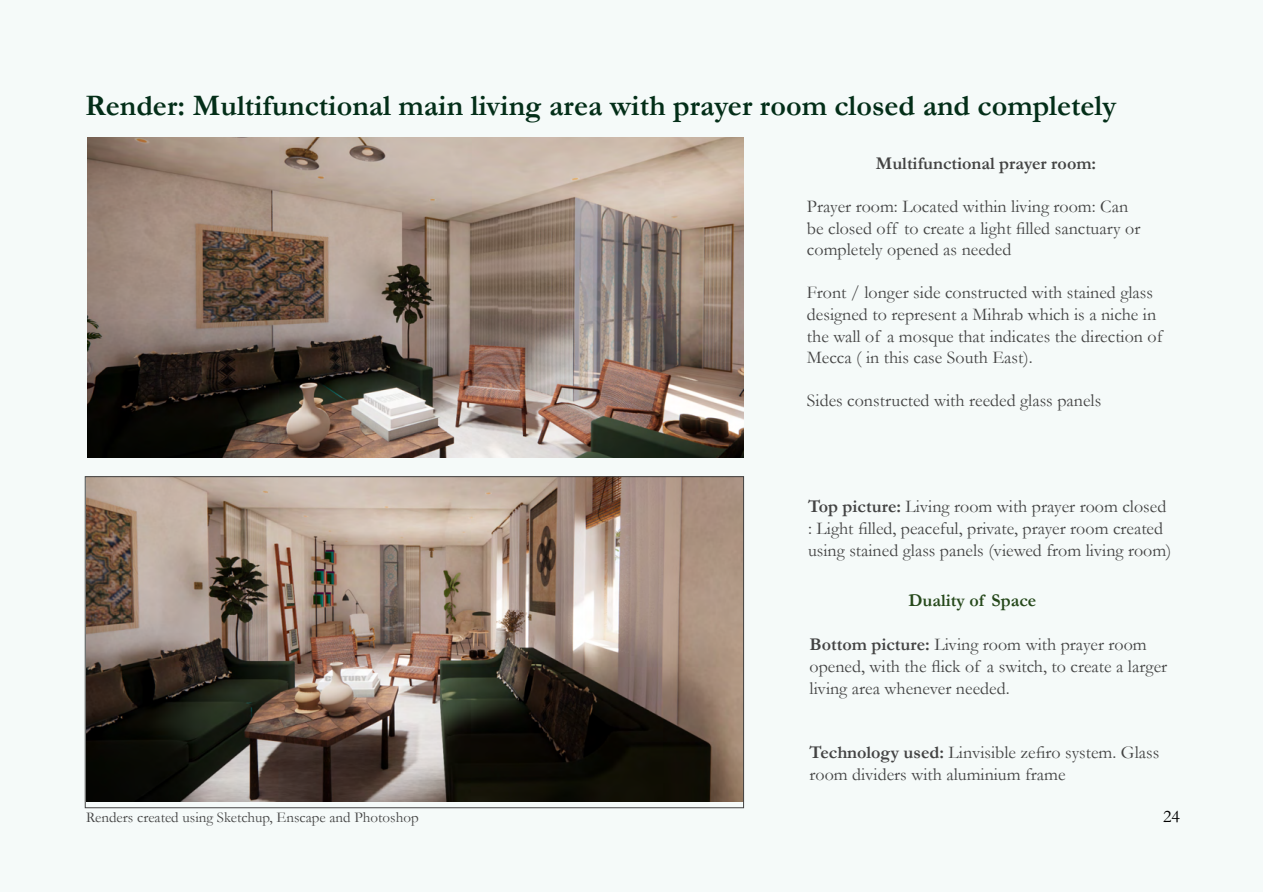
<style>
.page{position:relative;width:1263px;height:893px;background:#fff}
.page>*{position:absolute;margin:0;border:0;box-sizing:border-box;transform-origin:0 0}
.t1{font:700 30px "Garamond";color:#032e18}
.t2{font:18px/21.6px "Garamond";color:#434343}
.t3{font:700 18px "Garamond";color:#434343}
.t4{font:700 18px "Garamond";color:#25481a}
.t5{font:18px "Garamond";color:#000}
.t6{font:15px "Garamond";color:#434343}
.s1{font-weight:700}
</style>
<div class="page">
<div style="left:0;top:0;width:1263px;height:892px;background:#f5faf9"></div>
<hr style="left:1262px;top:2px;width:1px;height:891px;background:#f5faf9">
<img style="left:87px;top:478px;width:655px;height:324px">
<img style="left:88px;top:137px;width:656px;height:320px">
<h1 class="t1" style="left:85px;top:85px;width:1033px">Render: Multifunctional main living area with prayer room closed and completely</h1>
<p class="t3" style="left:876px;top:151px;width:222px">Multifunctional prayer room:</p>
<p class="t2" style="left:807px;top:195px;width:335px">Prayer room: Located within living room: Can be closed off to create a light filled sanctuary or completely opened as needed</p>
<p class="t2" style="left:807px;top:281px;width:357px">Front / longer side constructed with stained glass designed to represent a Mihrab which is a niche in the wall of a mosque that indicates the direction of Mecca ( in this case South East).</p>
<p class="t2" style="left:807px;top:389px;width:296px">Sides constructed with reeded glass panels</p>
<p class="t2" style="left:808px;top:496px;width:365px"><span class="s1">Top picture:</span> Living room with prayer room closed : Light filled, peaceful, private, prayer room created using stained glass panels (viewed from living room)</p>
<p class="t4" style="left:908px;top:588px;width:129px">Duality of Space</p>
<p class="t2" style="left:809px;top:633px;width:359px"><span class="s1">Bottom picture:</span> Living room with prayer room opened, with the flick of a switch, to create a larger living area whenever needed.</p>
<p class="t6" style="left:86px;top:807px;width:334px">Renders created using Sketchup, Enscape and Photoshop</p>
<p class="t2" style="left:809px;top:741px;width:351px"><span class="s1">Technology used:</span> Linvisible zefiro system. Glass room dividers with aluminium frame</p>
<p class="t5" style="left:1163px;top:804px;width:18px">24</p>
</div>
